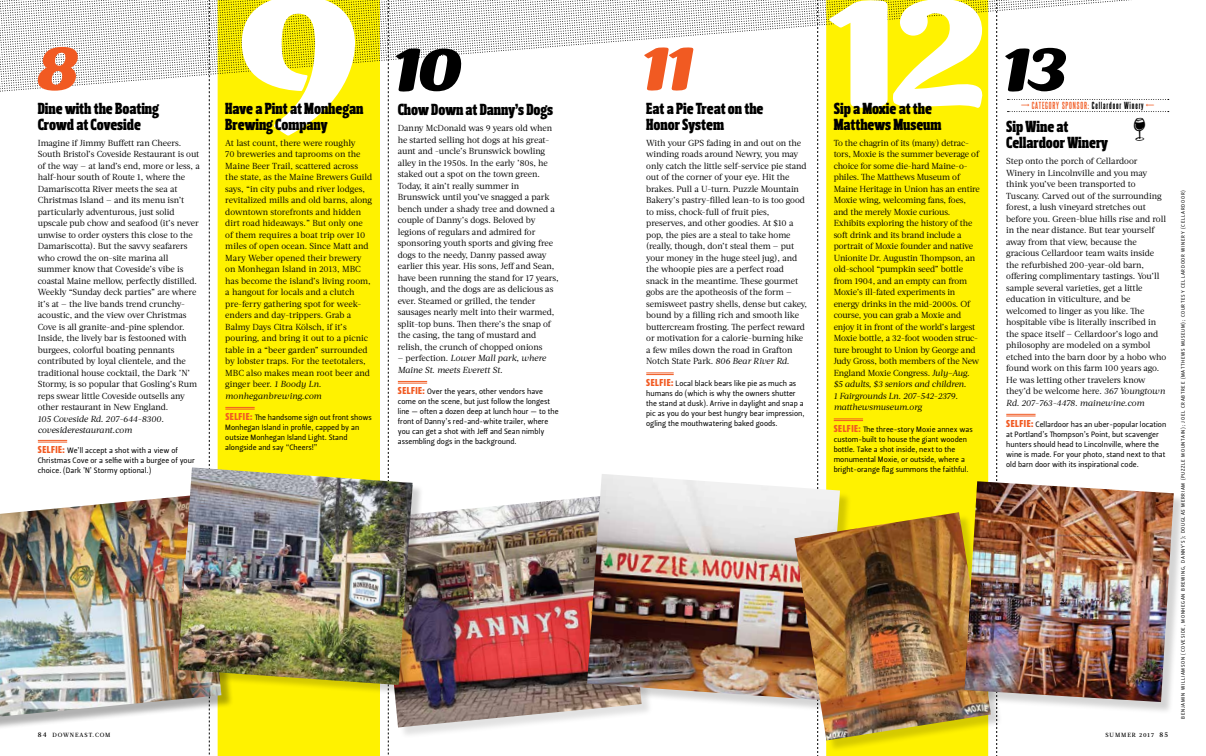
<style>
.page{position:relative;width:1206px;height:756px;background:#fff}
.page>*{position:absolute;margin:0;border:0;box-sizing:border-box;transform-origin:0 0}
.t1{font:222px "Kari";color:#fff}
.t2{font:183.6px "Kari";color:#fff}
.t3{font:italic 73.5px "Kari";color:#000}
.t4{font:italic 73.5px "Kari";color:#f15a22}
.t5{font:45.3px "Zooja Elementsand Borders";color:#000}
.t6{font:16px/16px "Leitura Headline Serif";letter-spacing:-.005em;color:#000}
.t7{font:8.8px/11.5px "Acta";letter-spacing:-.01em;color:#000}
.t8{font:italic 8.8px/11.5px "Acta";letter-spacing:-.01em;color:#000}
.t9{font:700 8.8px "Steelfish Rg";letter-spacing:.095em;color:#f15a22}
.t10{font:7.8px/10px "Leitura Sans Grot 2";color:#000}
.t11{font:500 6px "Acta";letter-spacing:.145em;color:#000}
.t12{font:5px "Leitura Sans Grot 2";letter-spacing:.14em;color:#000}
.s1{font-family:"Leitura Headline Sans";font-size:10px;color:#f15a22}
.s2{font-style:italic}
.s3{font-style:normal}
.s4{font-family:"Steelfish Eb";font-weight:400;color:#000}
.s5{font-size:7px}
</style>
<div class="page">
<img style="left:0;top:0;width:1182px;height:756px">
<h3 class="t4" style="left:34px;top:24px;width:44px">8</h3>
<h3 class="t6" style="left:38px;top:100px;width:123px">Dine with the Boating<br>Crowd at Coveside</h3>
<p class="t7" style="left:38px;top:137px;width:164px">Imagine if Jimmy Buffett ran Cheers.<br>South Bristol’s Coveside Restaurant is out of the way — at land’s end, more or less, a half-hour south of Route 1, where the Damariscotta River meets the sea at Christmas Island — and its menu isn’t particularly adventurous, just solid upscale pub chow and seafood (it’s never unwise to order oysters this close to the Damariscotta). But the savvy seafarers who crowd the on-site marina all summer know that Coveside’s vibe is coastal Maine mellow, perfectly distilled.<br>Weekly “Sunday deck parties” are where it’s at — the live bands trend crunchy&shy;acoustic, and the view over Christmas Cove is all granite-and-pine splendor.<br>Inside, the lively bar is festooned with burgees, colorful boating pennants contributed by loyal clientele, and the traditional house cocktail, the Dark ’N’ Stormy, is so popular that Gosling’s Rum reps swear little Coveside outsells any other restaurant in New England.</p>
<p class="t8" style="left:38px;top:413px;width:128px">105 Coveside Rd. 207-644-8300. covesiderestaurant.com</p>
<p class="t10" style="left:38px;top:446px;width:158px"><span class="s1">SELFIE:</span> We’ll accept a shot with a view of<br>Christmas Cove or a selfie with a burgee of your choice. (Dark ’N’ Stormy optional.)</p>
<h1 class="t1" style="left:235px;top:-75px;width:128px">9</h1>
<h3 class="t6" style="left:225px;top:100px;width:140px">Have a Pint at Monhegan<br>Brewing Company</h3>
<p class="t7" style="left:225px;top:137px;width:149px">At last count, there were roughly<br>70 breweries and taprooms on the Maine Beer Trail, scattered across the state, as the Maine Brewers Guild says, “in city pubs and river lodges, revitalized mills and old barns, along downtown storefronts and hidden dirt road hideaways.” But only one of them requires a boat trip over 10 miles of open ocean. Since Matt and Mary Weber opened their brewery on Monhegan Island in 2013, MBC has become the island’s living room, a hangout for locals and a clutch pre-ferry gathering spot for week&shy;enders and day-trippers. Grab a Balmy Days Citra Kölsch, if it’s pouring, and bring it out to a picnic table in a “beer garden” surrounded by lobster traps. For the teetotalers, MBC also makes mean root beer and ginger beer. <span class="s2">1 Boody Ln. monheganbrewing.com</span></p>
<p class="t10" style="left:225px;top:413px;width:148px"><span class="s1">SELFIE:</span> The handsome sign out front shows Monhegan Island in profile, capped by an outsize Monhegan Island Light. Stand alongside and say “Cheers!”</p>
<h3 class="t3" style="left:390px;top:25px;width:71px">10</h3>
<h3 class="t4" style="left:638px;top:24px;width:53px">11</h3>
<h3 class="t6" style="left:398px;top:102px;width:157px">Chow Down at Danny’s Dogs</h3>
<p class="t7" style="left:398px;top:123px;width:162px">Danny McDonald was 9 years old when he started selling hot dogs at his great&shy;aunt and -uncle’s Brunswick bowling alley in the 1950s. In the early ’80s, he staked out a spot on the town green.<br>Today, it ain’t really summer in Brunswick until you’ve snagged a park bench under a shady tree and downed a couple of Danny’s dogs. Beloved by legions of regulars and admired for sponsoring youth sports and giving free dogs to the needy, Danny passed away earlier this year. His sons, Jeff and Sean, have been running the stand for 17 years, though, and the dogs are as delicious as ever. Steamed or grilled, the tender sausages nearly melt into their warmed, split-top buns. Then there’s the snap of the casing, the tang of mustard and relish, the crunch of chopped onions</p>
<p class="t8" style="left:398px;top:353px;width:150px"><span class="s3">— perfection.</span> Lower Mall park, where<br>Maine St. meets Everett St.</p>
<p class="t10" style="left:398px;top:387px;width:162px"><span class="s1">SELFIE:</span> Over the years, other vendors have come on the scene, but just follow the longest line — often a dozen deep at lunch hour — to the front of Danny’s red-and-white trailer, where you can get a shot with Jeff and Sean nimbly assembling dogs in the background.</p>
<h3 class="t6" style="left:646px;top:100px;width:119px">Eat a Pie Treat on the<br>Honor System</h3>
<p class="t7" style="left:646px;top:137px;width:162px">With your GPS fading in and out on the winding roads around Newry, you may only catch the little self-service pie stand out of the corner of your eye. Hit the brakes. Pull a U-turn. Puzzle Mountain Bakery’s pastry-filled lean-to is too good to miss, chock-full of fruit pies, preserves, and other goodies. At $10 a pop, the pies are a steal to take home (really, though, don’t steal them — put your money in the huge steel jug), and the whoopie pies are a perfect road snack in the meantime. These gourmet gobs are the apotheosis of the form — semisweet pastry shells, dense but cakey, bound by a filling rich and smooth like buttercream frosting. The perfect reward or motivation for a calorie-burning hike a few miles down the road in Grafton Notch State Park. <span class="s2">806 Bear River Rd.</span></p>
<p class="t10" style="left:646px;top:378px;width:160px"><span class="s1">SELFIE:</span> Local black bears like pie as much as humans do (which is why the owners shutter the stand at dusk). Arrive in daylight and snap a pic as you do your best hungry bear impression, ogling the mouthwatering baked goods.</p>
<h2 class="t2" style="left:829px;top:-60px;width:160px">12</h2>
<h3 class="t6" style="left:834px;top:100px;width:109px">Sip a Moxie at the<br>Matthews Museum</h3>
<p class="t7" style="left:834px;top:137px;width:148px">To the chagrin of its (many) detrac&shy;tors, Moxie is the summer beverage of choice for some die-hard Maine-o&shy;philes. The Matthews Museum of Maine Heritage in Union has an entire Moxie wing, welcoming fans, foes, and the merely Moxie curious.<br>Exhibits exploring the history of the soft drink and its brand include a portrait of Moxie founder and native Unionite Dr. Augustin Thompson, an old-school “pumpkin seed” bottle from 1904, and an empty can from Moxie’s ill-fated experiments in energy drinks in the mid-2000s. Of course, you can grab a Moxie and enjoy it in front of the world’s largest Moxie bottle, a 32-foot wooden struc&shy;ture brought to Union by George and Judy Gross, both members of the New England Moxie Congress. <span class="s2">July–Aug. $5 adults, $3 seniors and children.<br>1 Fairgrounds Ln. 207-542-2379. matthewsmuseum.org</span></p>
<p class="t10" style="left:834px;top:424px;width:141px"><span class="s1">SELFIE:</span> The three-story Moxie annex was custom-built to house the giant wooden bottle. Take a shot inside, next to the monumental Moxie, or outside, where a bright-orange flag summons the faithful.</p>
<h3 class="t3" style="left:999px;top:25px;width:67px">13</h3>
<p class="t9" style="left:1032px;top:100px;width:114px">CATEGORY SPONSOR: <span class="s4">Cellardoor Winery</span></p>
<h3 class="t5" style="left:1132px;top:100px;width:17px">I</h3>
<h3 class="t6" style="left:1006px;top:119px;width:103px">Sip Wine at<br>Cellardoor Winery</h3>
<p class="t7" style="left:1006px;top:155px;width:162px">Step onto the porch of Cellardoor Winery in Lincolnville and you may think you’ve been transported to Tuscany. Carved out of the surrounding forest, a lush vineyard stretches out before you. Green-blue hills rise and roll in the near distance. But tear yourself away from that view, because the gracious Cellardoor team waits inside the refurbished 200-year-old barn, offering complimentary tastings. You’ll sample several varieties, get a little education in viticulture, and be welcomed to linger as you like. The hospitable vibe is literally inscribed in the space itself — Cellardoor’s logo and philosophy are modeled on a symbol etched into the barn door by a hobo who found work on this farm 100 years ago.<br>He was letting other travelers know they’d be welcome here. <span class="s2">367 Youngtown Rd. 207-763-4478. mainewine.com</span></p>
<p class="t10" style="left:1006px;top:420px;width:162px"><span class="s1">SELFIE:</span> Cellardoor has an uber-popular location at Portland’s Thompson’s Point, but scavenger hunters should head to Lincolnville, where the wine is made. For your photo, stand next to that old barn door with its inspirational code.</p>
<p class="t11" style="left:38px;top:731px;width:74px"><span class="s5">84</span> DOWNEAST.COM</p>
<p class="t11" style="left:1106px;top:731px;width:64px">SUMMER 2017 <span class="s5">85</span></p>
<p class="t12" style="left:1180px;top:719px;width:530px;rotate:-90deg">BENJAMIN WILLIAMSON (COVESIDE, MONHEGAN BREWING, DANNY’S); DOUGLAS MERRIAM (PUZZLE MOUNTAIN); JOEL CRABTREE (MATTHEWS MUSEUM); COURTESY CELLARDOOR WINERY (CELLARDOOR)</p>
</div>
